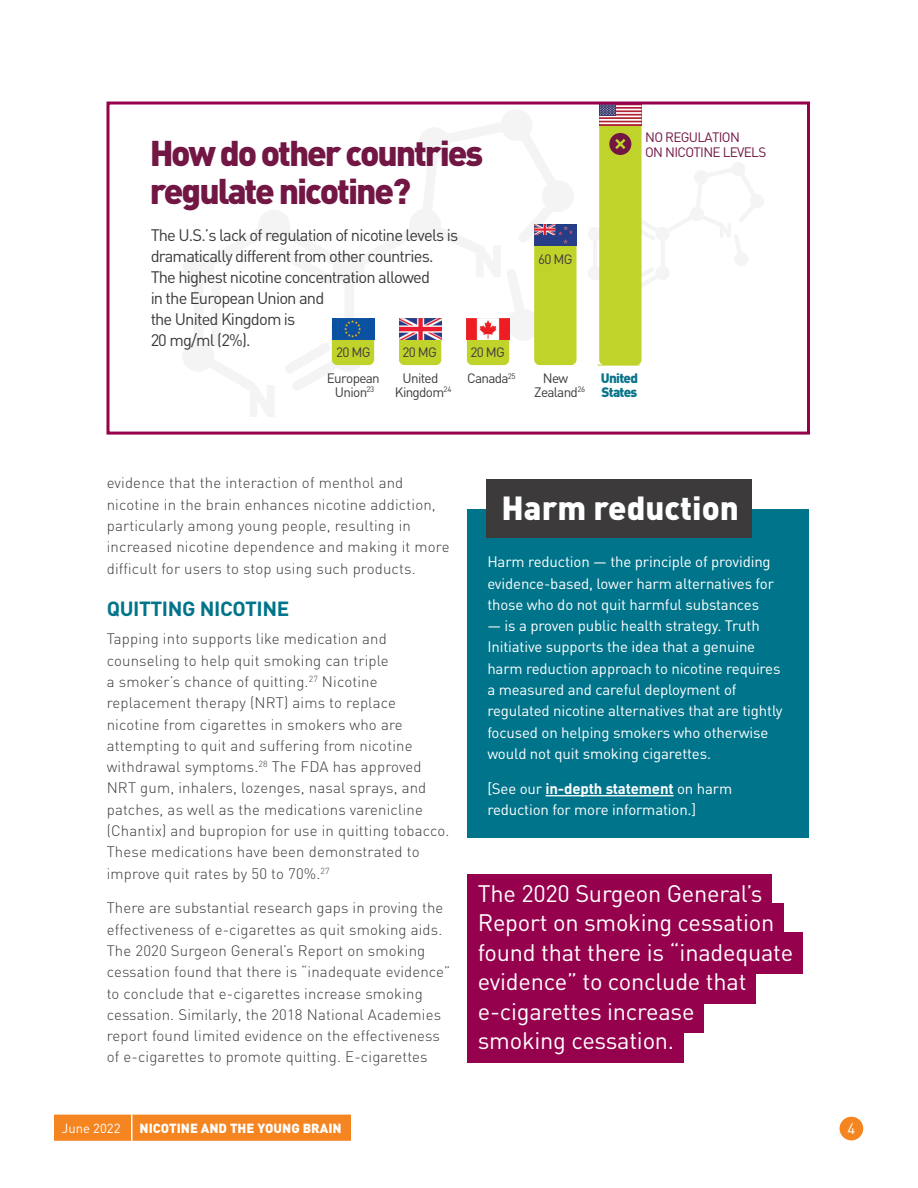
<style>
.page{position:relative;width:918px;height:1188px;background:#fff}
.page>*{position:absolute;margin:0;border:0;box-sizing:border-box;transform-origin:0 0}
.t1{font:900 35.4px/37.8px "DIN";letter-spacing:-.06em;color:#721644}
.Callout{font:900 33px "DIN";color:#fff}
.Callout-2{font:23.55px "DIN";letter-spacing:-.01em;color:#fff}
.t2{font:700 20.25px "DIN";letter-spacing:-.02em;color:#00748a}
.t3{font:16.5px/21px "DIN";letter-spacing:-.05em;color:#3c3b3c}
.Body{font:300 15px/21.3px "DIN";letter-spacing:.01em;color:#3c3a3b}
.Body-2{font:15px/21.3px "DIN";letter-spacing:-.01em;color:#fff}
.t4{font:13.5px/13.5px "DIN";letter-spacing:-.05em;color:#3c3b3c;text-align:center}
.t5{font:13.5px/15px "DIN";letter-spacing:-.05em;color:#721644}
.t6{font:900 13.5px/13.5px "DIN";letter-spacing:-.05em;color:#0a758a}
.t7{font:900 13.05px "DIN";color:#fff}
.t8{font:13.05px "DIN";color:#fff}
.s1{font-weight:700}
</style>
<div class="page">
<div style="left:840px;top:1117px;width:23px;height:23px;background:#f58520;border-radius:50%"></div>
<div style="left:54px;top:1115px;width:297px;height:26px;background:#f58520"></div>
<hr style="left:131px;top:1115px;width:2px;height:26px;background:#fff">
<div style="left:467px;top:509px;width:341px;height:329px;background:#00748a"></div>
<hr style="left:546px;top:795px;width:128px;height:1px;background:#fff">
<div style="left:486px;top:479px;width:266px;height:59px;background:#3c3a3b"></div>
<svg style="left:183px;top:110px;width:391px;height:307px"></svg>
<svg style="left:506px;top:268px;width:28px;height:73px"></svg>
<svg style="left:588px;top:162px;width:175px;height:125px"></svg>
<div style="left:332px;top:318px;width:42px;height:47px;background:#c0d32b;border-radius:5px"></div>
<div style="left:332px;top:318px;width:42px;height:21px;background:#0b51a1"></div>
<img style="left:337px;top:318px;width:31px;height:21px">
<div style="left:399px;top:318px;width:42px;height:47px;background:#c0d32b;border-radius:5px"></div>
<img style="left:399px;top:318px;width:42px;height:21px">
<div style="left:467px;top:318px;width:42px;height:47px;background:#c0d32b;border-radius:5px"></div>
<img style="left:467px;top:318px;width:42px;height:21px">
<div style="left:534px;top:224px;width:42px;height:141px;background:#c0d32b;border-radius:5px"></div>
<div style="left:599px;top:104px;width:43px;height:261px;background:#c0d32b;border-radius:5px"></div>
<img style="left:534px;top:224px;width:42px;height:21px">
<svg style="left:599px;top:107px;width:43px;height:19px"></svg>
<hr style="left:599px;top:122px;width:43px;height:2px;background:#fff">
<hr style="left:599px;top:119px;width:43px;height:2px;background:#fff">
<hr style="left:599px;top:116px;width:43px;height:1px;background:#fff">
<hr style="left:599px;top:112px;width:43px;height:2px;background:#fff">
<hr style="left:599px;top:109px;width:43px;height:1px;background:#fff">
<hr style="left:599px;top:105px;width:43px;height:2px;background:#fff">
<div style="left:599px;top:104px;width:17px;height:12px;background:#3c3b6e"></div>
<svg style="left:600px;top:106px;width:15px;height:9px"></svg>
<svg style="left:609px;top:133px;width:22px;height:22px"></svg>
<div style="left:106px;top:102px;width:704px;height:333px;border:3px solid #96014d"></div>
<div style="left:467px;top:874px;width:305px;height:41px;background:#96014d"></div>
<div style="left:467px;top:903px;width:316px;height:42px;background:#96014d"></div>
<div style="left:467px;top:933px;width:335px;height:41px;background:#96014d"></div>
<div style="left:467px;top:962px;width:288px;height:42px;background:#96014d"></div>
<div style="left:467px;top:992px;width:237px;height:41px;background:#96014d"></div>
<div style="left:467px;top:1021px;width:216px;height:42px;background:#96014d"></div>
<h1 class="t1" style="left:149px;top:132px;width:336px">How do other countries regulate nicotine?</h1>
<p class="t3" style="left:151px;top:224px;width:309px">The U.S.’s lack of regulation of nicotine levels is dramatically different from other countries.<br>The highest nicotine concentration allowed<br>in the European Union and<br>the United Kingdom is<br>20 mg/ml (2%).</p>
<p class="t4" style="left:327px;top:371px;width:55px">European<br>Union<sup>23</sup></p>
<p class="t4" style="left:336px;top:345px;width:36px">20 MG</p>
<p class="t4" style="left:402px;top:345px;width:36px">20 MG</p>
<p class="t4" style="left:470px;top:345px;width:36px">20 MG</p>
<p class="t4" style="left:467px;top:371px;width:50px">Canada<sup>25</sup></p>
<p class="t4" style="left:395px;top:371px;width:58px">United<br>Kingdom<sup>24</sup></p>
<p class="t4" style="left:538px;top:252px;width:36px">60 MG</p>
<p class="t5" style="left:645px;top:129px;width:123px">NO REGULATION<br>ON NICOTINE LEVELS</p>
<p class="t4" style="left:534px;top:371px;width:52px">New<br>Zealand<sup>26</sup></p>
<p class="t6" style="left:601px;top:371px;width:39px">United<br>States</p>
<p class="Body" style="left:107px;top:472px;width:344px">evidence that the interaction of menthol and nicotine in the brain enhances nicotine addiction, particularly among young people, resulting in increased nicotine dependence and making it more difficult for users to stop using such products.</p>
<h2 class="t2" style="left:107px;top:596px;width:184px">QUITTING NICOTINE</h2>
<p class="Body" style="left:107px;top:628px;width:344px">Tapping into supports like medication and counseling to help quit smoking can triple<br>a smoker’s chance of quitting.<sup>27</sup> Nicotine replacement therapy (NRT) aims to replace nicotine from cigarettes in smokers who are attempting to quit and suffering from nicotine withdrawal symptoms.<sup>28</sup> The FDA has approved NRT gum, inhalers, lozenges, nasal sprays, and patches, as well as the medications varenicline (Chantix) and bupropion for use in quitting tobacco.<br>These medications have been demonstrated to improve quit rates by 50 to 70%.<sup>27</sup></p>
<p class="Body" style="left:107px;top:897px;width:345px">There are substantial research gaps in proving the effectiveness of e-cigarettes as quit smoking aids.<br>The 2020 Surgeon General’s Report on smoking cessation found that there is “inadequate evidence” to conclude that e-cigarettes increase smoking cessation. Similarly, the 2018 National Academies report found limited evidence on the effectiveness of e-cigarettes to promote quitting. E-cigarettes</p>
<p class="Callout" style="left:502px;top:486px;width:239px">Harm reduction</p>
<p class="Body-2" style="left:487px;top:551px;width:288px">Harm reduction — the principle of providing evidence-based, lower harm alternatives for those who do not quit harmful substances</p>
<p class="Body-2" style="left:487px;top:615px;width:297px">— is a proven public health strategy. Truth Initiative supports the idea that a genuine harm reduction approach to nicotine requires a measured and careful deployment of regulated nicotine alternatives that are tightly focused on helping smokers who otherwise would not quit smoking cigarettes.</p>
<p class="Body-2" style="left:487px;top:777px;width:246px">[See our <span class="s1">in-depth statement</span> on harm reduction for more information.]</p>
<p class="Callout-2" style="left:478px;top:879px;width:286px">The 2020 Surgeon General’s</p>
<p class="Callout-2" style="left:478px;top:908px;width:298px">Report on smoking cessation</p>
<p class="Callout-2" style="left:478px;top:938px;width:317px">found that there is “inadequate</p>
<p class="Callout-2" style="left:478px;top:967px;width:270px">evidence” to conclude that</p>
<p class="Callout-2" style="left:478px;top:997px;width:218px">e-cigarettes increase</p>
<p class="Callout-2" style="left:478px;top:1026px;width:198px">smoking cessation.</p>
<p class="t8" style="left:62px;top:1120px;width:60px">June 2022</p>
<p class="t7" style="left:140px;top:1120px;width:204px">NICOTINE AND THE YOUNG BRAIN</p>
<p class="Body-2" style="left:847px;top:1118px;width:9px">4</p>
</div>
